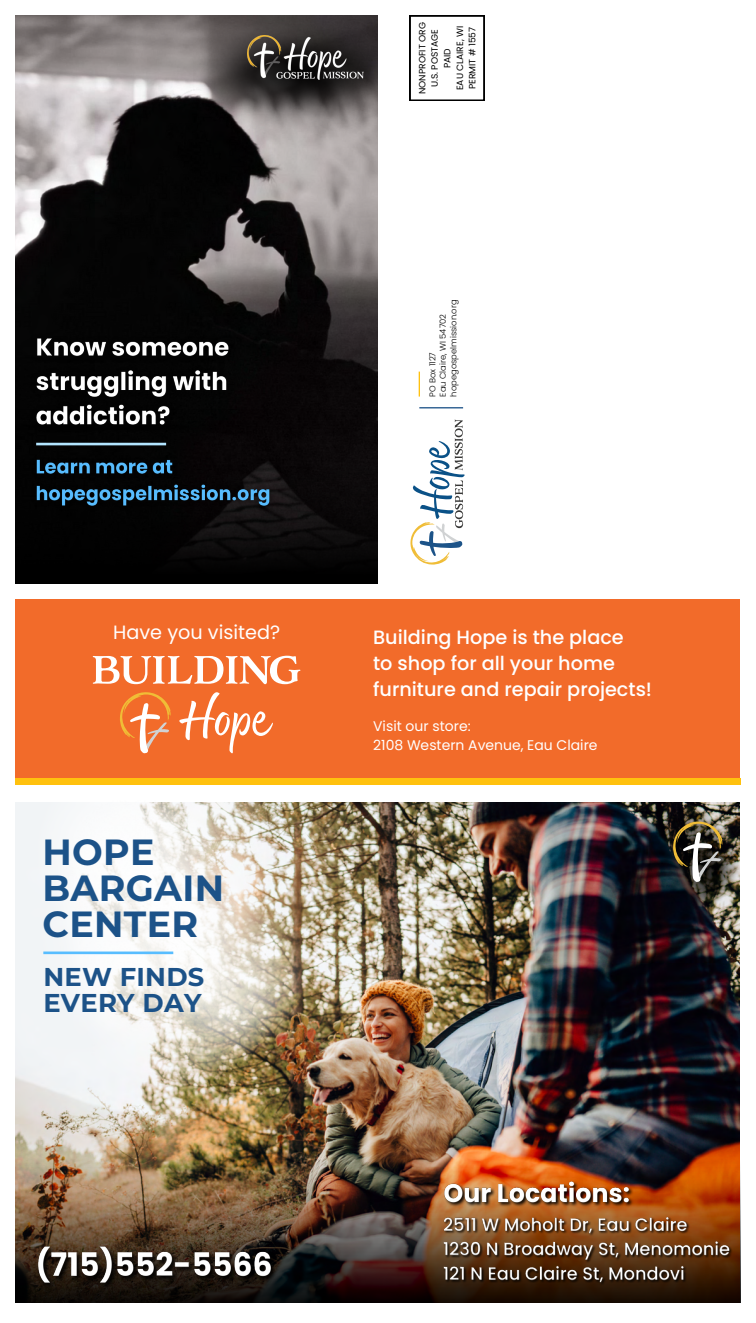
<style>
.page{position:relative;width:756px;height:1323px;background:#fff}
.page>*{position:absolute;margin:0;border:0;box-sizing:border-box;transform-origin:0 0}
.t1{font:700 36.4px/36.2px "Montserrat";letter-spacing:.01em;color:#1c5288}
.t2{font:700 25.72px/25.2px "Montserrat";letter-spacing:.01em;color:#1c5288}
.t3{font:500 19.25px/26.2px "Poppins";color:#fff}
.t4{font:19.25px "Poppins";color:#fff}
.t5{font:14px/18.7px "Poppins";color:#fff}
.t6{font:9.1px/12.6px "Poppins";color:#000;text-align:center}
.t7{font:300 8.4px/10.5px "Poppins";color:#000}
</style>
<div class="page">
<div style="left:15px;top:599px;width:725px;height:180px;background:#f26b2a"></div>
<img style="left:15px;top:15px;width:363px;height:394px">
<div style="left:15px;top:779px;width:725px;height:6px;background:#ffc10e"></div>
<img style="left:15px;top:802px;width:725px;height:157px">
<img style="left:29px;top:802px;width:277px;height:157px">
<hr style="left:43px;top:952px;width:130px;height:2px;background:#58bdff">
<img style="left:643px;top:803px;width:97px;height:110px">
<img style="left:194px;top:15px;width:183px;height:122px">
<img style="left:247px;top:36px;width:117px;height:43px">
<img style="left:15px;top:409px;width:363px;height:175px">
<img style="left:15px;top:959px;width:725px;height:343px">
<hr style="left:36px;top:443px;width:130px;height:2px;background:#b2e5ff">
<img style="left:440px;top:1176px;width:197px;height:35px">
<img style="left:441px;top:1213px;width:297px;height:76px">
<img style="left:26px;top:327px;width:214px;height:111px">
<img style="left:27px;top:450px;width:254px;height:67px">
<svg style="left:419px;top:372px;width:1px;height:25px"></svg>
<hr style="left:419px;top:407px;width:44px;height:1px;background:#1c5288">
<svg style="left:410px;top:15px;width:74px;height:86px"></svg>
<img style="left:35px;top:1243px;width:246px;height:51px">
<svg style="left:673px;top:821px;width:49px;height:61px"></svg>
<svg style="left:410px;top:419px;width:55px;height:146px"></svg>
<svg style="left:93px;top:656px;width:207px;height:28px"></svg>
<svg style="left:120px;top:692px;width:51px;height:61px"></svg>
<svg style="left:179px;top:692px;width:94px;height:61px"></svg>
<p class="t6" style="left:416px;top:94px;width:73px;rotate:-90deg">NONPROFIT ORG<br>U.S. POSTAGE<br>PAID<br>EAU CLAIRE, WI<br>PERMIT # 1557</p>
<p class="t7" style="left:427px;top:397px;width:99px;rotate:-90deg">PO Box 1127<br>Eau Claire, WI 54702 hopegospelmission.org</p>
<p class="t4" style="left:113px;top:621px;width:169px">Have you visited?</p>
<p class="t3" style="left:373px;top:624px;width:280px">Building Hope is the place<br>to shop for all your home furniture and repair projects!</p>
<p class="t5" style="left:373px;top:717px;width:226px">Visit our store:<br>2108 Western Avenue, Eau Claire</p>
<h1 class="t1" style="left:42px;top:832px;width:183px">HOPE<br>BARGAIN<br>CENTER</h1>
<h2 class="t2" style="left:43px;top:963px;width:163px">NEW FINDS<br>EVERY DAY</h2>
</div>
